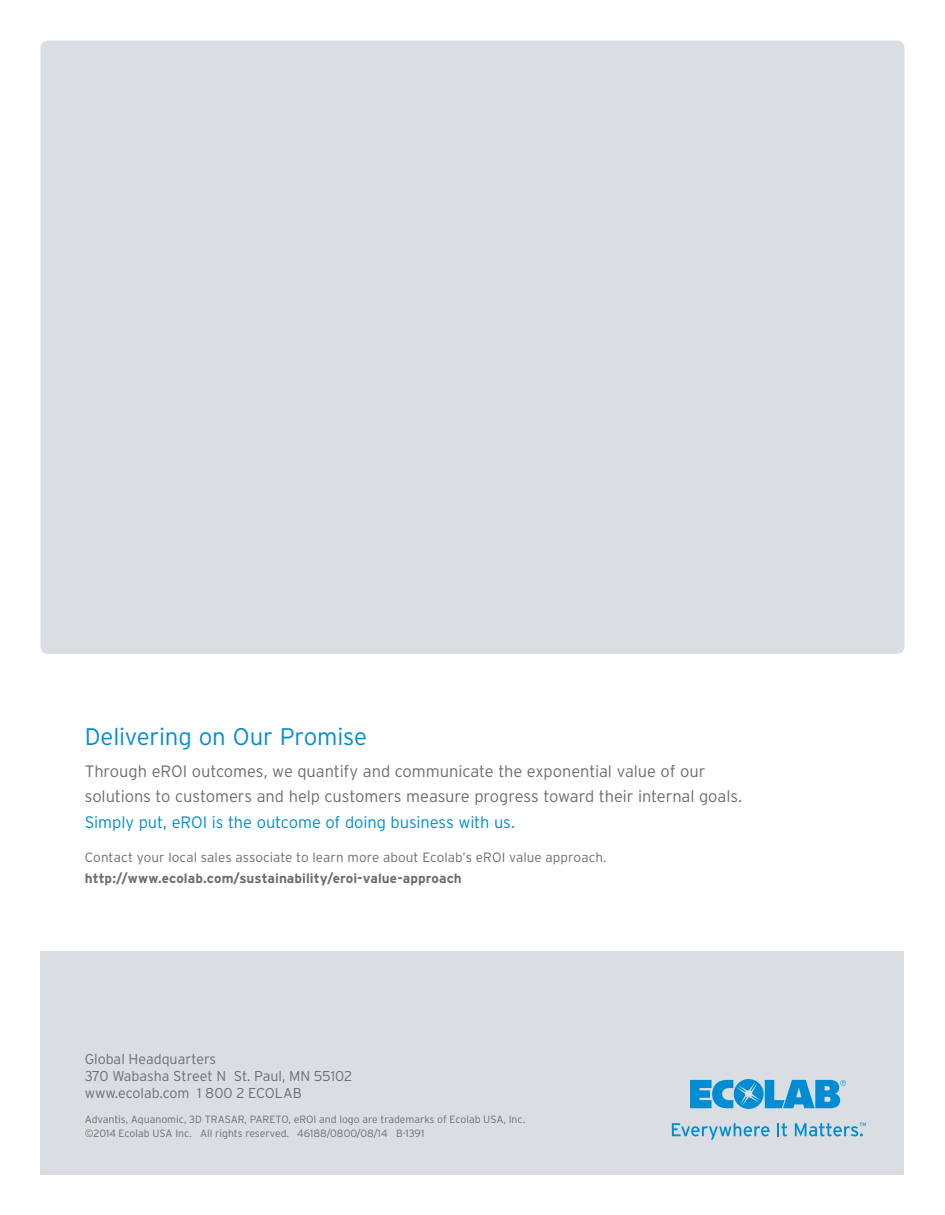
<style>
.page{position:relative;width:945px;height:1215px;background:#fff}
.page>*{position:absolute;margin:0;border:0;box-sizing:border-box;transform-origin:0 0}
.Editorial_Main_Body{font:300 24px "Interstate";letter-spacing:-.01em;color:#008cd2}
.Editorial_Main_Body-2{font:300 16.5px/25.5px "Interstate";letter-spacing:-.005em;color:#6c6d70}
.t1{font:300 14.25px "Interstate";color:#6c6d70}
.Editorial_Main_Body-3{font:300 13.5px/21px "Interstate";letter-spacing:.005em;color:#6c6d70}
.t2{font:300 10.5px/13.5px "Interstate";color:#6c6d70}
.t3{font:4.8px "Interstate";color:#008cd2}
.s1{color:#008cd2}
.s2{font-weight:700}
</style>
<div class="page">
<div style="left:40px;top:951px;width:864px;height:223px;background:#dadee2"></div>
<svg style="left:690px;top:1079px;width:156px;height:30px"></svg>
<svg style="left:672px;top:1123px;width:98px;height:17px"></svg>
<svg style="left:777px;top:1123px;width:10px;height:13px"></svg>
<svg style="left:795px;top:1123px;width:68px;height:13px"></svg>
<div style="left:41px;top:40px;width:864px;height:614px;background:#dadee2;border-radius:8px"></div>
<p class="Editorial_Main_Body" style="left:85px;top:722px;width:284px">Delivering on Our Promise</p>
<p class="Editorial_Main_Body-2" style="left:85px;top:758px;width:659px">Through eROI outcomes, we quantify and communicate the exponential value of our solutions to customers and help customers measure progress toward their internal goals.<br><span class="s1">Simply put, eROI is the outcome of doing business with us.</span></p>
<p class="Editorial_Main_Body-3" style="left:85px;top:847px;width:523px">Contact your local sales associate to learn more about Ecolab’s eROI value approach. <span class="s2">http://www.ecolab.com/sustainability/eroi-value-approach</span></p>
<p class="t1" style="left:85px;top:1050px;width:133px">Global Headquarters</p>
<p class="t1" style="left:85px;top:1067px;width:269px">370 Wabasha Street N St. Paul, MN 55102</p>
<p class="t1" style="left:85px;top:1084px;width:218px">www.ecolab.com 1 800 2 ECOLAB</p>
<p class="t2" style="left:85px;top:1113px;width:442px">Advantis, Aquanomic, 3D TRASAR, PARETO, eROI and logo are trademarks of Ecolab USA, Inc. ©2014 Ecolab USA Inc. All rights reserved. 46188/0800/08/14 B-1391</p>
<p class="t3" style="left:860px;top:1121px;width:8px">TM</p>
</div>
